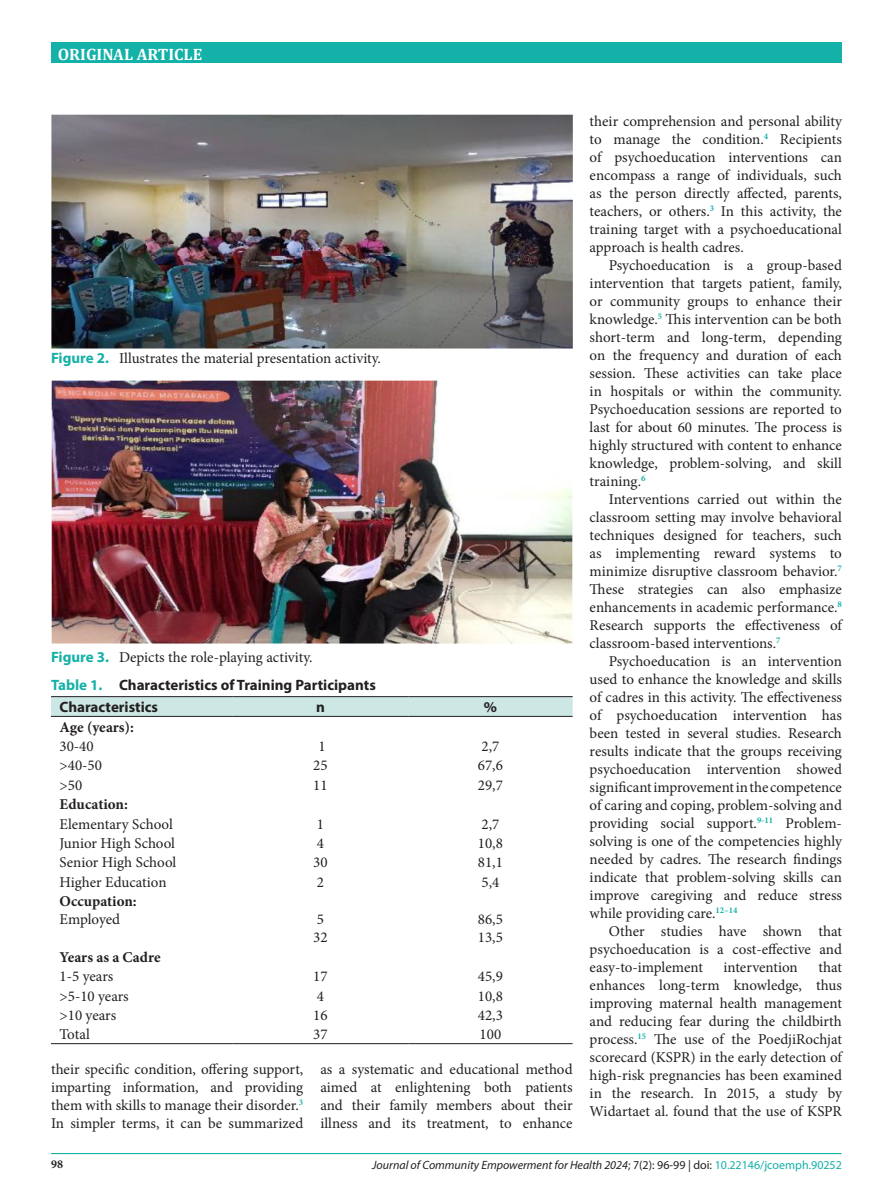
<style>
.page{position:relative;width:893px;height:1191px;background:#fff}
.page>*{position:absolute;margin:0;border:0;box-sizing:border-box;transform-origin:0 0}
.t1{font:700 16.5px "Cambria";color:#fff}
.Judul_Gambar{font:15px/18px "Minion Pro";color:#231f20;text-align:justify}
.List_Paragraph{font:15px "Minion Pro";color:#231f20}
.List_Paragraph-2{font:700 15px "Minion Pro";color:#231f20}
.judul_tabel{font:700 15px "Myriad Pro";color:#231f20}
.List_Paragraph-3{font:700 15px "Myriad Pro";color:#231f20}
.t2{font:italic 12px "Myriad Pro";color:#231f20}
.t3{font:700 12px "Minion Pro";color:#231f20}
.s1{font-family:"Myriad Pro";font-weight:700;color:#13b1a8}
.s2{color:#13b1a8}
.s3{font-style:normal}
.s4{font-style:normal;color:#13b1a8}
</style>
<div class="page">
<div style="left:51px;top:43px;width:790px;height:20px;background:#13b1a8"></div>
<hr style="left:51px;top:1153px;width:790px;height:1px;background:#13b1a8">
<img style="left:51px;top:115px;width:522px;height:233px">
<img style="left:51px;top:380px;width:522px;height:263px">
<svg style="left:51px;top:697px;width:522px;height:19px;background:#c9e4e1"></svg>
<hr style="left:51px;top:696px;width:182px;height:1px;background:#231f20">
<hr style="left:233px;top:696px;width:175px;height:1px;background:#231f20">
<hr style="left:408px;top:696px;width:165px;height:1px;background:#231f20">
<hr style="left:51px;top:716px;width:182px;height:1px;background:#231f20">
<hr style="left:233px;top:716px;width:175px;height:1px;background:#231f20">
<hr style="left:408px;top:716px;width:165px;height:1px;background:#231f20">
<hr style="left:51px;top:1043px;width:182px;height:1px;background:#231f20">
<hr style="left:233px;top:1043px;width:175px;height:1px;background:#231f20">
<hr style="left:408px;top:1043px;width:165px;height:1px;background:#231f20">
<p class="t1" style="left:58px;top:43px;width:146px">ORIGINAL ARTICLE</p>
<p class="Judul_Gambar" style="left:51px;top:350px;width:331px"><span class="s1">Figure 2.</span> Illustrates the material presentation activity.</p>
<p class="Judul_Gambar" style="left:51px;top:648px;width:263px"><span class="s1">Figure 3.</span> Depicts the role-playing activity.</p>
<p class="judul_tabel" style="left:51px;top:675px;width:326px"><span class="s2">Table 1.</span> Characteristics of Training Participants</p>
<p class="List_Paragraph-3" style="left:60px;top:697px;width:100px">Characteristics</p>
<p class="List_Paragraph-3" style="left:316px;top:697px;width:10px">n</p>
<p class="List_Paragraph-3" style="left:484px;top:697px;width:15px">%</p>
<p class="List_Paragraph-2" style="left:60px;top:716px;width:76px">Age (years):</p>
<p class="List_Paragraph" style="left:60px;top:736px;width:36px">30-40</p>
<p class="List_Paragraph" style="left:319px;top:736px;width:9px">1</p>
<p class="List_Paragraph" style="left:481px;top:736px;width:19px">2,7</p>
<p class="List_Paragraph" style="left:60px;top:755px;width:44px">&gt;40-50</p>
<p class="List_Paragraph" style="left:313px;top:755px;width:16px">25</p>
<p class="List_Paragraph" style="left:478px;top:755px;width:27px">67,6</p>
<p class="List_Paragraph" style="left:60px;top:775px;width:24px">&gt;50</p>
<p class="List_Paragraph" style="left:313px;top:775px;width:16px">11</p>
<p class="List_Paragraph" style="left:478px;top:775px;width:27px">29,7</p>
<p class="List_Paragraph-2" style="left:60px;top:794px;width:70px">Education:</p>
<p class="List_Paragraph" style="left:60px;top:814px;width:115px">Elementary School</p>
<p class="List_Paragraph" style="left:317px;top:814px;width:9px">1</p>
<p class="List_Paragraph" style="left:481px;top:814px;width:19px">2,7</p>
<p class="List_Paragraph" style="left:60px;top:833px;width:117px">Junior High School</p>
<p class="List_Paragraph" style="left:317px;top:833px;width:9px">4</p>
<p class="List_Paragraph" style="left:478px;top:833px;width:27px">10,8</p>
<p class="List_Paragraph" style="left:60px;top:852px;width:118px">Senior High School</p>
<p class="List_Paragraph" style="left:313px;top:852px;width:16px">30</p>
<p class="List_Paragraph" style="left:478px;top:852px;width:27px">81,1</p>
<p class="List_Paragraph" style="left:60px;top:872px;width:109px">Higher Education</p>
<p class="List_Paragraph" style="left:317px;top:872px;width:9px">2</p>
<p class="List_Paragraph" style="left:481px;top:872px;width:19px">5,4</p>
<p class="List_Paragraph-2" style="left:60px;top:891px;width:79px">Occupation:</p>
<p class="List_Paragraph" style="left:60px;top:909px;width:62px">Employed</p>
<p class="List_Paragraph" style="left:317px;top:909px;width:9px">5</p>
<p class="List_Paragraph" style="left:313px;top:927px;width:16px">32</p>
<p class="List_Paragraph" style="left:478px;top:909px;width:27px">86,5</p>
<p class="List_Paragraph" style="left:478px;top:927px;width:27px">13,5</p>
<p class="List_Paragraph-2" style="left:60px;top:946px;width:103px">Years as a Cadre</p>
<p class="List_Paragraph" style="left:60px;top:966px;width:55px">1-5 years</p>
<p class="List_Paragraph" style="left:313px;top:966px;width:16px">17</p>
<p class="List_Paragraph" style="left:478px;top:966px;width:27px">45,9</p>
<p class="List_Paragraph" style="left:60px;top:985px;width:71px">&gt;5-10 years</p>
<p class="List_Paragraph" style="left:317px;top:985px;width:9px">4</p>
<p class="List_Paragraph" style="left:478px;top:985px;width:27px">10,8</p>
<p class="List_Paragraph" style="left:60px;top:1005px;width:58px">&gt;10 years</p>
<p class="List_Paragraph" style="left:313px;top:1005px;width:16px">16</p>
<p class="List_Paragraph" style="left:478px;top:1005px;width:27px">42,3</p>
<p class="List_Paragraph" style="left:60px;top:1024px;width:32px">Total</p>
<p class="List_Paragraph" style="left:313px;top:1024px;width:16px">37</p>
<p class="List_Paragraph" style="left:480px;top:1024px;width:23px">100</p>
<p class="Judul_Gambar" style="left:51px;top:1059px;width:254px">their specific condition, offering support, imparting information, and providing them with skills to manage their disorder.<sup>3<br></sup>In simpler terms, it can be summarized</p>
<p class="Judul_Gambar" style="left:320px;top:1059px;width:254px">as a systematic and educational method aimed at enlightening both patients and their family members about their illness and its treatment, to enhance</p>
<p class="Judul_Gambar" style="left:590px;top:112px;width:254px">their comprehension and personal ability to manage the condition.<sup>4</sup> Recipients of psychoeducation interventions can encompass a range of individuals, such as the person directly affected, parents, teachers, or others.<sup>3</sup> In this activity, the training target with a psychoeducational approach is health cadres.</p>
<p class="Judul_Gambar" style="left:590px;top:256px;width:254px;text-indent:19px">Psychoeducation is a group-based intervention that targets patient, family, or community groups to enhance their knowledge.<sup>5</sup> This intervention can be both short-term and long-term, depending on the frequency and duration of each session. These activities can take place in hospitals or within the community.<br>Psychoeducation sessions are reported to last for about 60 minutes. The process is highly structured with content to enhance knowledge, problem-solving, and skill training.<sup>6</sup></p>
<p class="Judul_Gambar" style="left:590px;top:490px;width:254px;text-indent:19px">Interventions carried out within the classroom setting may involve behavioral techniques designed for teachers, such as implementing reward systems to minimize disruptive classroom behavior.<sup>7<br></sup>These strategies can also emphasize enhancements in academic performance.<sup>8<br></sup>Research supports the effectiveness of classroom-based interventions.<sup>7</sup></p>
<p class="Judul_Gambar" style="left:590px;top:652px;width:254px;text-indent:19px">Psychoeducation is an intervention used to enhance the knowledge and skills of cadres in this activity. The effectiveness of psychoeducation intervention has been tested in several studies. Research results indicate that the groups receiving psychoeducation intervention showed significant improvement in the competence of caring and coping, problem-solving and providing social support.<sup>9-11</sup> Problem&shy;solving is one of the competencies highly needed by cadres. The research findings indicate that problem-solving skills can improve caregiving and reduce stress while providing care.<sup>12–14</sup></p>
<p class="Judul_Gambar" style="left:590px;top:922px;width:254px;text-indent:19px">Other studies have shown that psychoeducation is a cost-effective and easy-to-implement</p>
<p class="Judul_Gambar" style="left:590px;top:958px;width:254px;text-indent:229px">that enhances long-term knowledge, thus improving maternal health management and reducing fear during the childbirth process.<sup>15</sup> The use of the PoedjiRochjat scorecard (KSPR) in the early detection of high-risk pregnancies has been examined in the research. In 2015, a study by Widartaet al. found that the use of KSPR</p>
<p class="Judul_Gambar" style="left:723px;top:958px;width:76px">intervention</p>
<p class="t3" style="left:51px;top:1156px;width:13px">98</p>
<p class="t2" style="left:372px;top:1157px;width:471px">Journal of Community Empowerment for Health 2024<span class="s3">; 7(2): 96-99 | doi:</span> <span class="s4">10.22146/jcoemph.90252</span></p>
</div>
